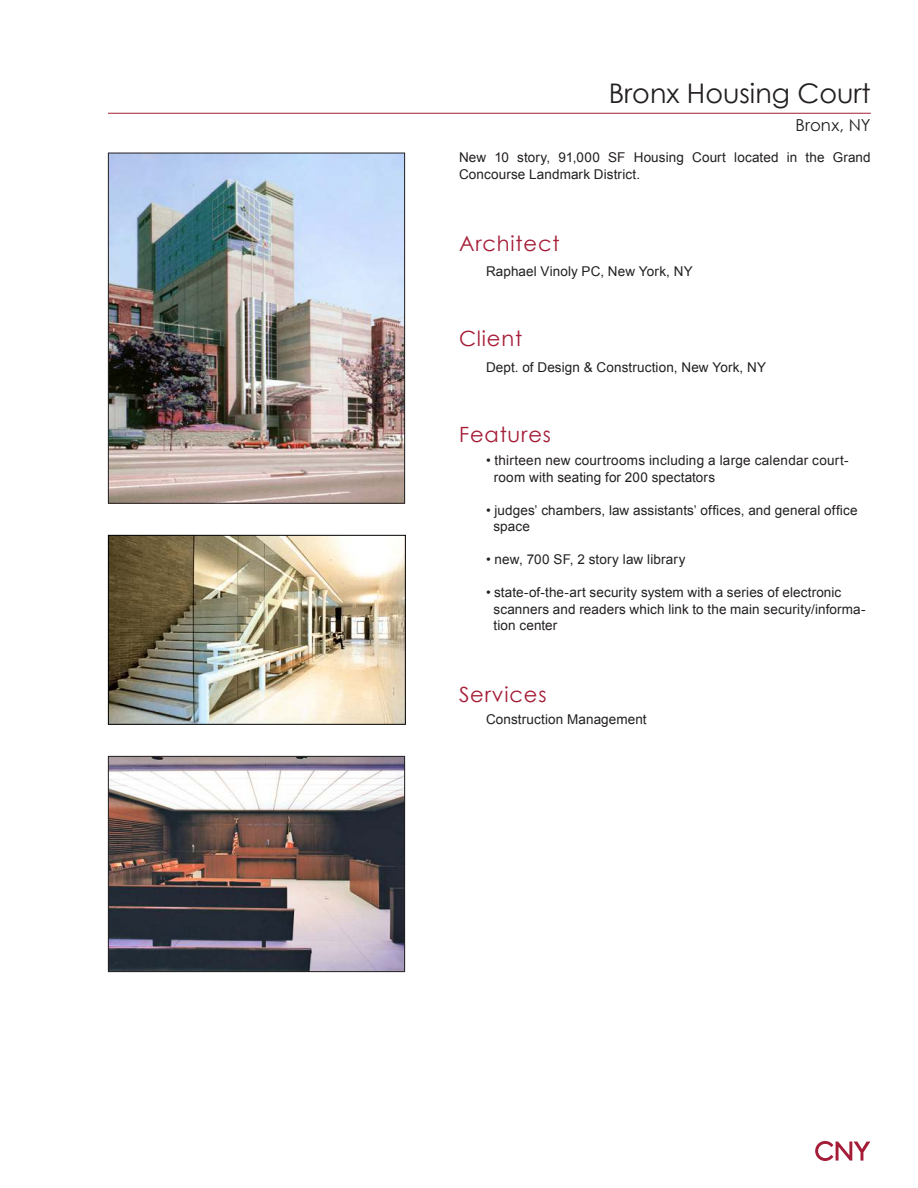
<style>
.page{position:relative;width:918px;height:1188px;background:#fff}
.page>*{position:absolute;margin:0;border:0;box-sizing:border-box;transform-origin:0 0}
.t1{font:27px "Century Gothic";color:#231f20}
.t2{font:21px "Century Gothic";letter-spacing:.04em;color:#a41c36}
.t3{font:16.5px "Century Gothic";letter-spacing:.01em;color:#231f20}
.t4{font:13.5px/16.5px "Arial";letter-spacing:.01em;color:#231f20}
</style>
<div class="page">
<hr style="left:108px;top:113px;width:763px;height:1px;background:#a41c36">
<img style="left:110px;top:155px;width:293px;height:347px">
<div style="left:108px;top:153px;width:297px;height:351px;border:1px solid #231f20"></div>
<img style="left:110px;top:537px;width:294px;height:186px">
<div style="left:108px;top:535px;width:298px;height:190px;border:1px solid #000"></div>
<img style="left:110px;top:758px;width:293px;height:212px">
<div style="left:108px;top:756px;width:297px;height:216px;border:1px solid #231f20"></div>
<svg style="left:815px;top:1141px;width:55px;height:20px"></svg>
<h1 class="t1" style="left:609px;top:83px;width:264px">Bronx Housing Court</h1>
<p class="t3" style="left:795px;top:118px;width:77px">Bronx, NY</p>
<p class="t4" style="left:459px;top:151px;width:413px">New 10 story, 91,000 SF Housing Court located in the Grand<br>Concourse Landmark District.</p>
<h2 class="t2" style="left:459px;top:235px;width:102px">Architect</h2>
<p class="t4" style="left:486px;top:264px;width:208px">Raphael Vinoly PC, New York, NY</p>
<h2 class="t2" style="left:459px;top:330px;width:65px">Client</h2>
<p class="t4" style="left:486px;top:360px;width:282px">Dept. of Design &amp; Construction, New York, NY</p>
<h2 class="t2" style="left:459px;top:427px;width:94px">Features</h2>
<p class="t4" style="left:494px;top:453px;width:356px;text-indent:-8px">• thirteen new courtrooms including a large calendar court&shy;room with seating for 200 spectators</p>
<p class="t4" style="left:494px;top:502px;width:366px;text-indent:-8px">• judges’ chambers, law assistants’ offices, and general office space</p>
<p class="t4" style="left:486px;top:552px;width:201px">• new, 700 SF, 2 story law library</p>
<p class="t4" style="left:494px;top:585px;width:374px;text-indent:-8px">• state-of-the-art security system with a series of electronic scanners and readers which link to the main security/informa&shy;tion center</p>
<h2 class="t2" style="left:459px;top:686px;width:89px">Services</h2>
<p class="t4" style="left:486px;top:713px;width:162px">Construction Management</p>
</div>
